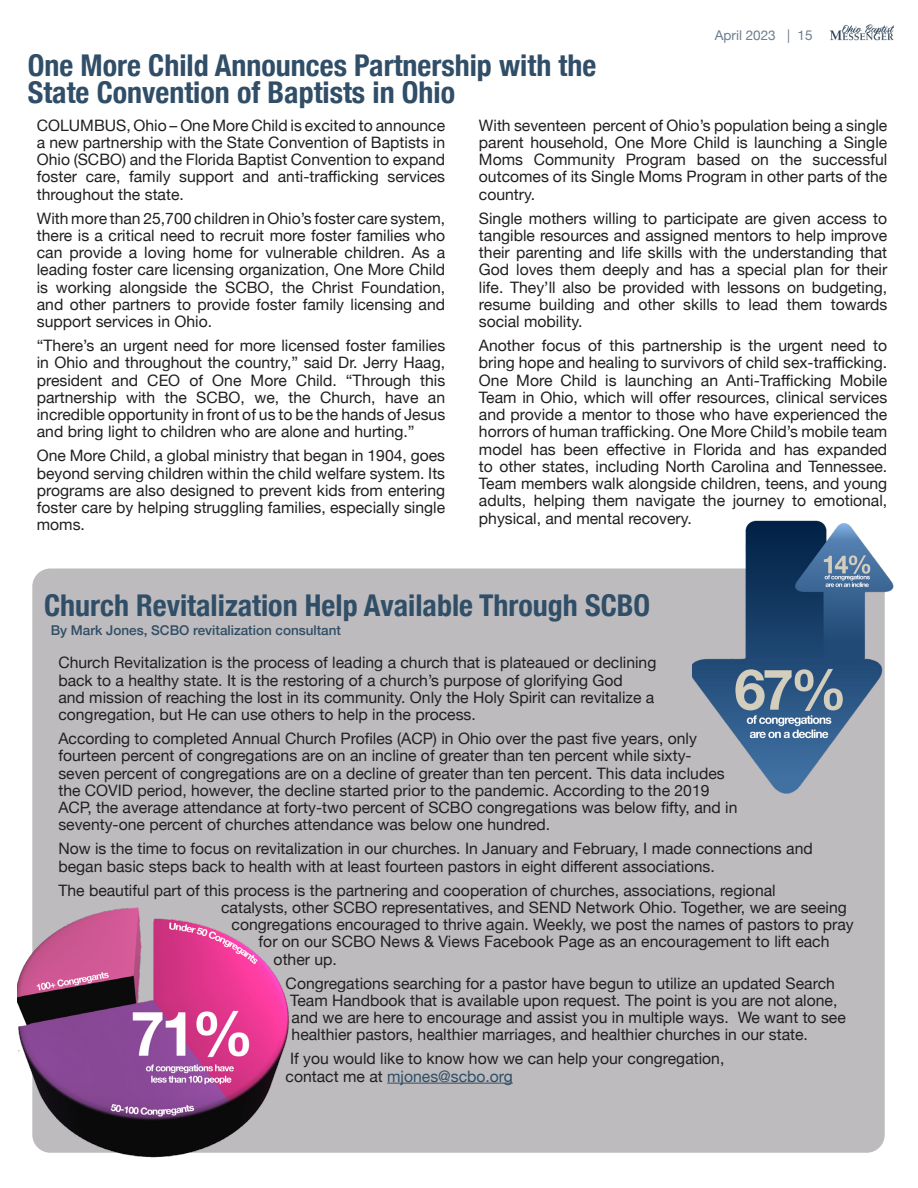
<style>
.page{position:relative;width:918px;height:1188px;background:#fff}
.page>*{position:absolute;margin:0;border:0;box-sizing:border-box;transform-origin:0 0}
.Headline_1{font:700 condensed 30px/27px "Helvetica Neue";color:#304e67}
.t1{font:15.75px/17.2px "Helvetica Neue";color:#231f20;text-align:justify}
.Author_Text{font:500 13.5px "Helvetica Neue";color:#304e67}
.t2{font:13.5px "Helvetica Neue";color:#6c7e8f}
.s1{color:#304e67}
</style>
<div class="page">
<img style="left:830px;top:24px;width:64px;height:16px">
<div style="left:32px;top:568px;width:853px;height:585px;background:#bdbbbd;border-radius:18px"></div>
<hr style="left:387px;top:1083px;width:126px;height:1px;background:#304e67">
<img style="left:692px;top:520px;width:202px;height:276px">
<img style="left:18px;top:903px;width:287px;height:255px">
<p class="Headline_1" style="left:28px;top:50px;width:570px">One More Child Announces Partnership with the<br>State Convention of Baptists in Ohio</p>
<p class="t2" style="left:715px;top:25px;width:99px">April 2023 | 15</p>
<p class="t1" style="left:37px;top:117px;width:410px">COLUMBUS, Ohio – One More Child is excited to announce a new partnership with the State Convention of Baptists in Ohio (SCBO) and the Florida Baptist Convention to expand foster care, family support and anti-trafficking services throughout the state.</p>
<p class="t1" style="left:37px;top:210px;width:410px">With more than 25,700 children in Ohio’s foster care system, there is a critical need to recruit more foster families who can provide a loving home for vulnerable children. As a leading foster care licensing organization, One More Child is working alongside the SCBO, the Christ Foundation, and other partners to provide foster family licensing and support services in Ohio.</p>
<p class="t1" style="left:37px;top:338px;width:410px">“There’s an urgent need for more licensed foster families in Ohio and throughout the country,” said Dr. Jerry Haag, president and CEO of One More Child. “Through this partnership with the SCBO, we, the Church, have an incredible opportunity in front of us to be the hands of Jesus and bring light to children who are alone and hurting.”</p>
<p class="t1" style="left:37px;top:448px;width:410px">One More Child, a global ministry that began in 1904, goes beyond serving children within the child welfare system. Its programs are also designed to prevent kids from entering foster care by helping struggling families, especially single moms.</p>
<p class="t1" style="left:479px;top:117px;width:410px">With seventeen percent of Ohio’s population being a single parent household, One More Child is launching a Single Moms Community Program based on the successful outcomes of its Single Moms Program in other parts of the country.</p>
<p class="t1" style="left:479px;top:210px;width:410px">Single mothers willing to participate are given access to tangible resources and assigned mentors to help improve their parenting and life skills with the understanding that God loves them deeply and has a special plan for their life. They’ll also be provided with lessons on budgeting, resume building and other skills to lead them towards social mobility.</p>
<p class="t1" style="left:479px;top:338px;width:410px">Another focus of this partnership is the urgent need to bring hope and healing to survivors of child sex-trafficking.<br>One More Child is launching an Anti-Trafficking Mobile Team in Ohio, which will offer resources, clinical services and provide a mentor to those who have experienced the horrors of human trafficking. One More Child’s mobile team model has been effective in Florida and has expanded to other states, including North Carolina and Tennessee.<br>Team members walk alongside children, teens, and young adults, helping them navigate the journey to emotional, physical, and mental recovery.</p>
<p class="Headline_1" style="left:44px;top:590px;width:608px">Church Revitalization Help Available Through SCBO</p>
<p class="Author_Text" style="left:51px;top:619px;width:292px">By Mark Jones, SCBO revitalization consultant</p>
<p class="t1" style="left:58px;top:655px;width:600px;text-align:left">Church Revitalization is the process of leading a church that is plateaued or declining back to a healthy state. It is the restoring of a church’s purpose of glorifying God<br>and mission of reaching the lost in its community. Only the Holy Spirit can revitalize a congregation, but He can use others to help in the process.</p>
<p class="t1" style="left:58px;top:731px;width:681px;text-align:left">According to completed Annual Church Profiles (ACP) in Ohio over the past five years, only fourteen percent of congregations are on an incline of greater than ten percent while sixty-<br>seven percent of congregations are on a decline of greater than ten percent. This data includes the COVID period, however, the decline started prior to the pandemic. According to the 2019<br>ACP, the average attendance at forty-two percent of SCBO congregations was below fifty, and in seventy-one percent of churches attendance was below one hundred.</p>
<p class="t1" style="left:58px;top:841px;width:756px">Now is the time to focus on revitalization in our churches. In January and February, I made connections and began basic steps back to health with at least fourteen pastors in eight different associations.</p>
<p class="t1" style="left:58px;top:882px;width:719px">The beautiful part of this process is the partnering and cooperation of churches, associations, regional</p>
<p class="t1" style="left:221px;top:899px;width:627px">catalysts, other SCBO representatives, and SEND Network Ohio. Together, we are seeing</p>
<p class="t1" style="left:232px;top:917px;width:624px">congregations encouraged to thrive again. Weekly, we post the names of pastors to pray</p>
<p class="t1" style="left:259px;top:934px;width:572px">for on our SCBO News &amp; Views Facebook Page as an encouragement to lift each</p>
<p class="t1" style="left:274px;top:951px;width:65px">other up.</p>
<p class="t1" style="left:286px;top:975px;width:562px;text-align:left">Congregations searching for a pastor have begun to utilize an updated Search Team Handbook that is available upon request. The point is you are not alone, and we are here to encourage and assist you in multiple ways. We want to see healthier pastors, healthier marriages, and healthier churches in our state.</p>
<p class="t1" style="left:286px;top:1051px;width:440px">If you would like to know how we can help your congregation, contact me at <span class="s1">mjones@scbo.org</span></p>
</div>
